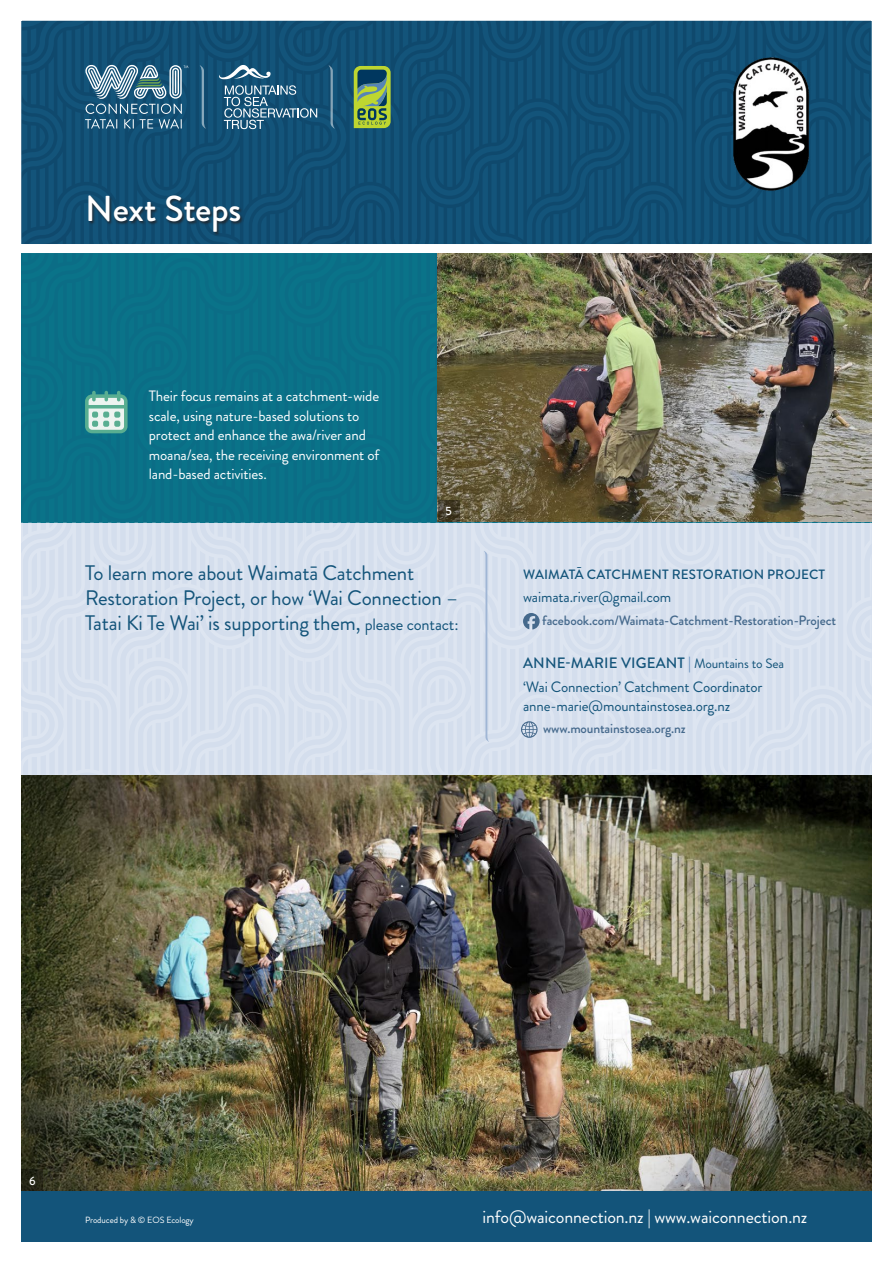
<style>
.page{position:relative;width:893px;height:1263px;background:#fff}
.page>*{position:absolute;margin:0;border:0;box-sizing:border-box;transform-origin:0 0}
.t1{font:500 36px "Brandon Grotesque";letter-spacing:-.01em;color:#fff}
.t2{font:21px/25.2px "Brandon Grotesque";letter-spacing:-.01em;color:#13547a}
.t3{font:18px "Brandon Grotesque";letter-spacing:-.01em;color:#fff}
.t4{font:15px/19.5px "Brandon Grotesque";letter-spacing:-.01em;color:#fff}
.t5{font:15px/23.7px "Brandon Grotesque";letter-spacing:-.01em;color:#13547a}
.t6{font:500 13.5px "Brandon Grotesque";letter-spacing:-.01em;color:#45698c}
.t7{font:500 13.5px "Brandon Grotesque";letter-spacing:.01em;color:#13547a}
.t8{font:500 12px "Brandon Grotesque";color:#fff}
.t9{font:9px "Brandon Grotesque";letter-spacing:-.01em;color:#fff}
.s1{font-size:16.5px}
.s2{font-weight:500}
.s3{color:#5685b5}
.s4{font-size:13.5px}
</style>
<div class="page">
<div style="left:304px;top:491px;width:284px;height:32px;background:#0a7288"></div>
<div style="left:22px;top:491px;width:282px;height:32px;background:#0a7288"></div>
<div style="left:304px;top:523px;width:284px;height:253px;background:#d5dfed"></div>
<div style="left:588px;top:523px;width:283px;height:253px;background:#d5dfed"></div>
<div style="left:22px;top:523px;width:282px;height:253px;background:#d5deed"></div>
<svg style="left:523px;top:613px;width:17px;height:16px"></svg>
<svg style="left:521px;top:721px;width:17px;height:17px"></svg>
<svg style="left:484px;top:551px;width:5px;height:191px"></svg>
<div style="left:304px;top:253px;width:134px;height:238px;background:#0a7188"></div>
<div style="left:304px;top:361px;width:37px;height:58px;background:#0a7188"></div>
<div style="left:21px;top:253px;width:283px;height:238px;background:#0a7188"></div>
<div style="left:21px;top:253px;width:72px;height:65px;background:#0a7188"></div>
<div style="left:21px;top:361px;width:37px;height:58px;background:#0a7188"></div>
<div style="left:285px;top:253px;width:92px;height:65px;background:#0a7188"></div>
<img style="left:438px;top:253px;width:433px;height:269px">
<div style="left:21px;top:1191px;width:851px;height:51px;background:#13547a"></div>
<svg style="left:304px;top:22px;width:283px;height:221px;background:#114f74"></svg>
<svg style="left:587px;top:22px;width:284px;height:221px;background:#114f74"></svg>
<svg style="left:568px;top:22px;width:92px;height:44px;background:#114f74"></svg>
<svg style="left:587px;top:108px;width:37px;height:58px;background:#114f74"></svg>
<svg style="left:851px;top:22px;width:20px;height:43px"></svg>
<svg style="left:22px;top:22px;width:282px;height:221px;background:#114f74"></svg>
<div style="left:12px;top:12px;width:869px;height:241px;border:9px solid #fff"></div>
<div style="left:88px;top:195px;width:156px;height:41px;background:#231f20;opacity:.75"></div>
<svg style="left:20px;top:16px;width:168px;height:150px;background:#316786"></svg>
<svg style="left:199px;top:65px;width:7px;height:64px"></svg>
<svg style="left:219px;top:16px;width:172px;height:150px;background:#2c637b"></svg>
<svg style="left:85px;top:391px;width:43px;height:42px;background:#8fc5b8"></svg>
<svg style="left:438px;top:501px;width:21px;height:21px"></svg>
<img style="left:725px;top:53px;width:92px;height:142px">
<img style="left:21px;top:776px;width:851px;height:415px">
<div style="left:22px;top:1170px;width:21px;height:21px;background:#242516"></div>
<h1 class="t1" style="left:85px;top:184px;width:158px">Next Steps</h1>
<p class="t4" style="left:149px;top:387px;width:232px">Their focus remains at a catchment-wide scale, using nature-based solutions to protect and enhance the awa/river and moana/sea, the receiving environment of land-based activities.</p>
<p class="t8" style="left:445px;top:503px;width:8px">5</p>
<h2 class="t2" style="left:85px;top:560px;width:375px">To learn more about Waimatā Catchment<br>Restoration Project, or how ‘Wai Connection –<br>Tatai Ki Te Wai’ is supporting them, <span class="s1">please contact:</span></h2>
<p class="t7" style="left:523px;top:565px;width:304px">WAIMATĀ CATCHMENT RESTORATION PROJECT</p>
<p class="t5" style="left:523px;top:585px;width:150px">waimata.river@gmail.com</p>
<p class="t6" style="left:542px;top:611px;width:295px">facebook.com/Waimata-Catchment-Restoration-Project</p>
<p class="t5" style="left:523px;top:651px;width:263px"><span class="s2">ANNE-MARIE VIGEANT</span> <span class="s3">|</span> <span class="s4">Mountains to Sea </span>‘Wai Connection’ Catchment Coordinator</p>
<p class="t5" style="left:523px;top:694px;width:209px">anne-marie@mountainstosea.org.nz</p>
<p class="t6" style="left:543px;top:719px;width:144px">www.mountainstosea.org.nz</p>
<p class="t8" style="left:29px;top:1172px;width:8px">6</p>
<p class="t8" style="left:28px;top:1172px;width:8px">8</p>
<p class="t9" style="left:85px;top:1213px;width:110px">Produced by &amp; © EOS Ecology</p>
<p class="t3" style="left:483px;top:1204px;width:326px">info@waiconnection.nz | www.waiconnection.nz</p>
</div>
